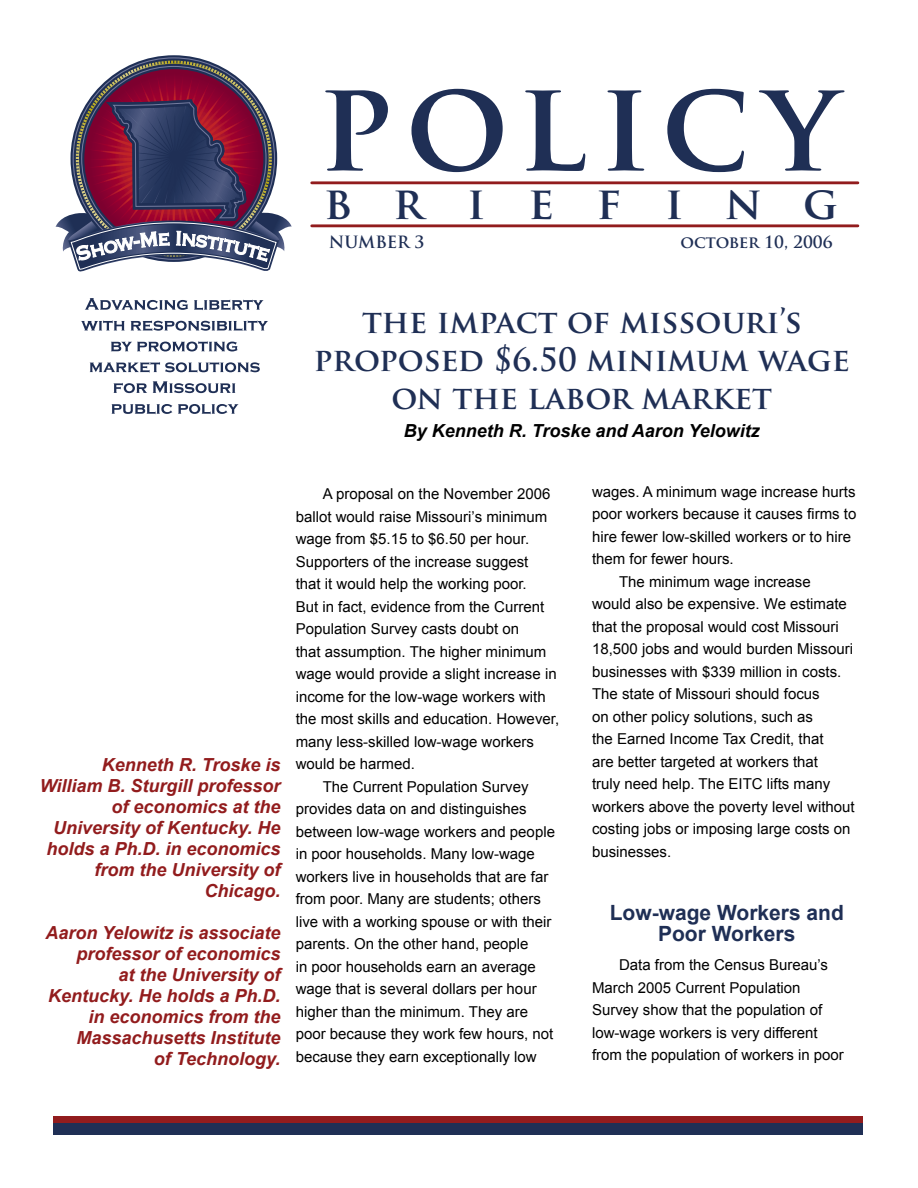
<style>
.page{position:relative;width:918px;height:1188px;background:#fff}
.page>*{position:absolute;margin:0;border:0;box-sizing:border-box;transform-origin:0 0}
.t1{font:700 125.1px "Trajan Pro";letter-spacing:.1em;color:#1f2f55}
.t2{font:700 44.4px "Trajan Pro";letter-spacing:.955em;color:#1f2f55}
.Cover_Header{font:700 31.5px/37.8px "Trajan Pro";color:#1f2f55;text-align:center}
.Header_2{font:700 21px/21px "Arial";color:#1f2f55;text-align:center}
.Pull_Quote_Left{font:italic 700 18px/21px "Arial";color:#921c1d;text-align:right}
.Story_Credits{font:italic 700 18px "Arial";color:#000}
.Catalogue_Date{font:700 16.5px "Trajan Pro";color:#1f2f55}
.Body_Copy{font:15px/22.5px "Arial";color:#000}
</style>
<div class="page">
<div style="left:53px;top:1117px;width:809px;height:17px;background:#1f2f55"></div>
<div style="left:53px;top:1116px;width:809px;height:7px;background:#921c1d"></div>
<hr style="left:312px;top:181px;width:546px;height:3px;background:#921c1d">
<hr style="left:312px;top:224px;width:546px;height:3px;background:#921c1d">
<svg style="left:56px;top:70px;width:236px;height:202px"></svg>
<svg style="left:85px;top:298px;width:103px;height:12px"></svg>
<svg style="left:194px;top:300px;width:69px;height:10px"></svg>
<svg style="left:81px;top:320px;width:44px;height:10px"></svg>
<svg style="left:131px;top:320px;width:137px;height:11px"></svg>
<svg style="left:111px;top:341px;width:127px;height:10px"></svg>
<svg style="left:90px;top:362px;width:170px;height:11px"></svg>
<svg style="left:114px;top:383px;width:33px;height:10px"></svg>
<svg style="left:153px;top:381px;width:82px;height:12px"></svg>
<svg style="left:112px;top:404px;width:60px;height:10px"></svg>
<svg style="left:178px;top:404px;width:60px;height:10px"></svg>
<p class="t1" style="left:318px;top:47px;width:521px">policy</p>
<p class="t2" style="left:324px;top:176px;width:515px">briefing</p>
<p class="Catalogue_Date" style="left:329px;top:232px;width:97px">NUMBER 3</p>
<p class="Catalogue_Date" style="left:680px;top:232px;width:154px">october 10, 2006</p>
<p class="Cover_Header" style="left:314px;top:303px;width:538px">the impact of missouri’s proposed $6.50 minimum wage on the labor market</p>
<p class="Story_Credits" style="left:404px;top:419px;width:358px">By Kenneth R. Troske and Aaron Yelowitz</p>
<p class="Pull_Quote_Left" style="left:102px;top:754px;width:180px">Kenneth R. Troske is</p>
<p class="Pull_Quote_Left" style="left:40px;top:775px;width:242px">William B. Sturgill professor of economics at the<br>University of Kentucky. He holds a Ph.D. in economics from the University of<br>Chicago.</p>
<p class="Pull_Quote_Left" style="left:45px;top:922px;width:237px">Aaron Yelowitz is associate professor of economics<br>at the University of<br>Kentucky. He holds a Ph.D. in economics from the<br>Massachusetts Institute<br>of Technology.</p>
<p class="Body_Copy" style="left:296px;top:483px;width:265px;text-indent:27px">A proposal on the November 2006 ballot would raise Missouri’s minimum wage from $5.15 to $6.50 per hour.<br>Supporters of the increase suggest<br>that it would help the working poor.<br>But in fact, evidence from the Current Population Survey casts doubt on<br>that assumption. The higher minimum wage would provide a slight increase in income for the low-wage workers with the most skills and education. However, many less-skilled low-wage workers would be harmed.</p>
<p class="Body_Copy" style="left:296px;top:775px;width:261px;text-indent:27px">The Current Population Survey provides data on and distinguishes between low-wage workers and people in poor households. Many low-wage workers live in households that are far from poor. Many are students; others live with a working spouse or with their parents. On the other hand, people<br>in poor households earn an average wage that is several dollars per hour higher than the minimum. They are poor because they work few hours, not because they earn exceptionally low</p>
<p class="Body_Copy" style="left:592px;top:481px;width:266px">wages. A minimum wage increase hurts poor workers because it causes firms to hire fewer low-skilled workers or to hire them for fewer hours.</p>
<p class="Body_Copy" style="left:592px;top:571px;width:262px;text-indent:27px">The minimum wage increase would also be expensive. We estimate that the proposal would cost Missouri 18,500 jobs and would burden Missouri businesses with $339 million in costs.</p>
<p class="Body_Copy" style="left:592px;top:683px;width:264px">The state of Missouri should focus<br>on other policy solutions, such as<br>the Earned Income Tax Credit, that<br>are better targeted at workers that<br>truly need help. The EITC lifts many workers above the poverty level without costing jobs or imposing large costs on businesses.</p>
<p class="Header_2" style="left:610px;top:903px;width:236px">Low-wage Workers and<br>Poor Workers</p>
<p class="Body_Copy" style="left:592px;top:954px;width:253px;text-indent:27px">Data from the Census Bureau’s March 2005 Current Population Survey show that the population of low-wage workers is very different from the population of workers in poor</p>
</div>
